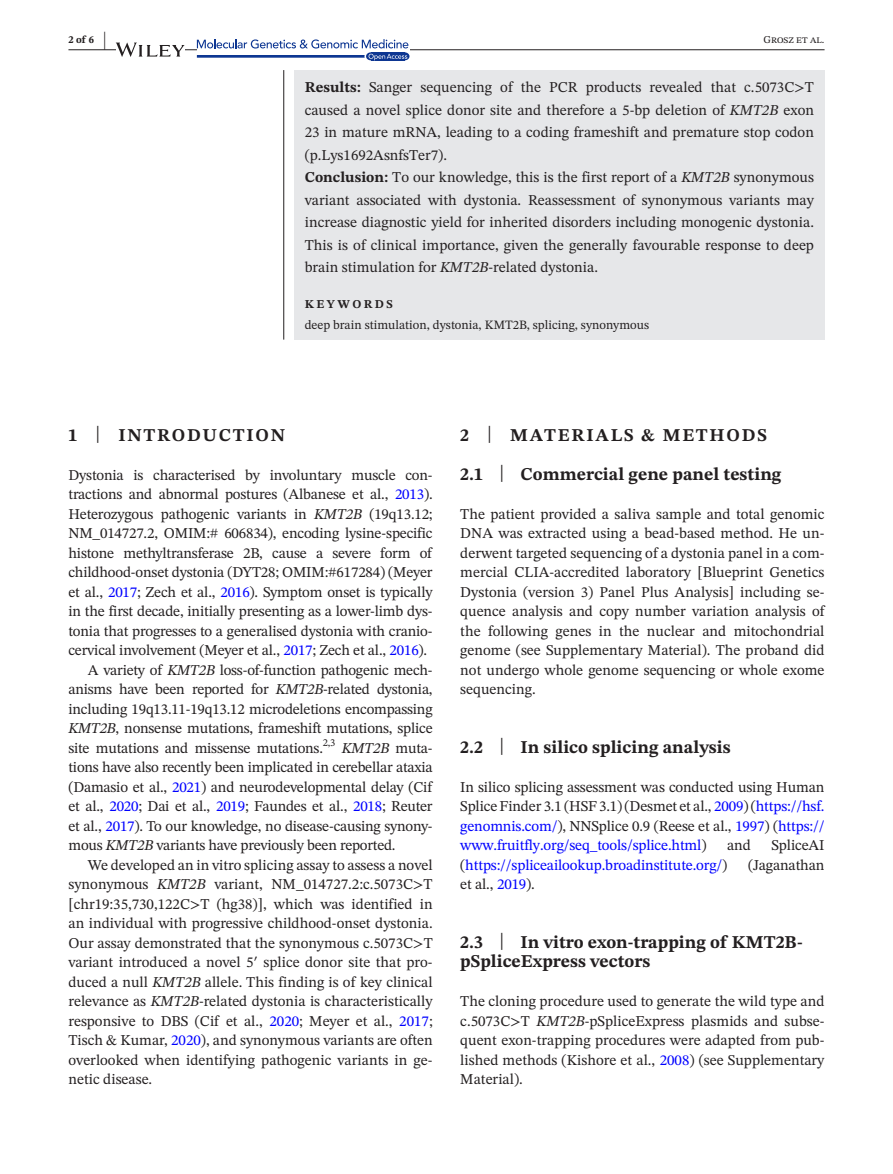
<style>
.page{position:relative;width:893px;height:1174px;background:#fff}
.page>*{position:absolute;margin:0;border:0;box-sizing:border-box;transform-origin:0 0}
.t1{font:700 18px/39px "STIX Two Text";color:#231f20}
.t2{font:700 18px "STIX Two Text";letter-spacing:.1em;color:#231f20}
.t3{font:15px/19.5px "STIX Two Text";letter-spacing:-.01em;color:#231f20;text-align:justify}
.t4{font:15px "STIX Two Text";letter-spacing:-.01em;color:#00f}
.t5{font:12.75px "STIX Two Text";color:#231f20}
.t6{font:700 12px "STIX Two Text";letter-spacing:.2em;color:#231f20}
.t7{font:10.5px "STIX Two Text";color:#231f20}
.t8{font:700 10.5px "STIX Two Text";color:#231f20}
.s1{font-size:21px}
.s2{font-weight:700}
.s3{font-style:italic}
.s4{font-weight:400;font-size:23.7px}
.s5{color:#00f}
.s6{color:#231f20}
</style>
<div class="page">
<hr style="left:68px;top:49px;width:756px;height:1px;background:#231f20">
<svg style="left:116px;top:43px;width:69px;height:14px"></svg>
<svg style="left:197px;top:39px;width:211px;height:21px"></svg>
<div style="left:294px;top:70px;width:530px;height:269px;background:#e6e7e9"></div>
<hr style="left:283px;top:70px;width:1px;height:269px;background:#231f20">
<p class="t8" style="left:68px;top:32px;width:39px">2 of 6 <span class="s1">|</span></p>
<p class="t7" style="left:763px;top:32px;width:62px">Grosz et al.</p>
<p class="t3" style="left:305px;top:76px;width:511px;line-height:22.5px;text-align:left"><span class="s2">Results:</span> Sanger sequencing of the PCR products revealed that c.5073C&gt;T caused a novel splice donor site and therefore a 5-bp deletion of <span class="s3">KMT2B</span> exon 23 in mature mRNA, leading to a coding frameshift and premature stop codon (p.Lys1692AsnfsTer7).<br><span class="s2">Conclusion:</span> To our knowledge, this is the first report of a <span class="s3">KMT2B</span> synonymous variant associated with dystonia. Reassessment of synonymous variants may increase diagnostic yield for inherited disorders including monogenic dystonia.<br>This is of clinical importance, given the generally favourable response to deep brain stimulation for <span class="s3">KMT2B</span>-related dystonia.</p>
<p class="t6" style="left:305px;top:295px;width:90px">KEYWORDS</p>
<p class="t5" style="left:305px;top:316px;width:346px">deep brain stimulation, dystonia, KMT2B, splicing, synonymous</p>
<p class="t2" style="left:68px;top:422px;width:218px">1 <span class="s4">|</span> INTRODUCTION</p>
<p class="t3" style="left:68px;top:465px;width:366px">Dystonia is characterised by involuntary muscle con-</p>
<p class="t3" style="left:68px;top:484px;width:366px">tractions and abnormal postures (Albanese et al., <span class="s5">2013</span>).</p>
<p class="t3" style="left:68px;top:504px;width:366px">Heterozygous pathogenic variants in <span class="s3">KMT2B</span> (19q13.12;</p>
<p class="t3" style="left:68px;top:523px;width:366px">NM_014727.2, OMIM:# 606834), encoding lysine-specific</p>
<p class="t3" style="left:68px;top:543px;width:365px">histone methyltransferase 2B, cause a severe form of</p>
<p class="t3" style="left:68px;top:562px;width:366px">childhood-onset dystonia (DYT28; OMIM:#617284) (Meyer</p>
<p class="t3" style="left:68px;top:582px;width:366px">et al., <span class="s5">2017</span>; Zech et al., <span class="s5">2016</span>). Symptom onset is typically</p>
<p class="t3" style="left:68px;top:601px;width:366px">in the first decade, initially presenting as a lower-limb dys-</p>
<p class="t3" style="left:68px;top:621px;width:366px">tonia that progresses to a generalised dystonia with cranio-</p>
<p class="t3" style="left:68px;top:640px;width:360px">cervical involvement (Meyer et al., <span class="s5">2017</span>; Zech et al., <span class="s5">2016</span>).</p>
<p class="t3" style="left:88px;top:660px;width:346px">A variety of <span class="s3">KMT2B</span> loss-of-function pathogenic mech-</p>
<p class="t3" style="left:68px;top:679px;width:366px">anisms have been reported for <span class="s3">KMT2B</span>-related dystonia,</p>
<p class="t3" style="left:68px;top:699px;width:366px">including 19q13.11-19q13.12 microdeletions encompassing</p>
<p class="t3" style="left:68px;top:718px;width:366px"><span class="s3">KMT2B</span>, nonsense mutations, frameshift mutations, splice</p>
<p class="t3" style="left:68px;top:738px;width:256px">site mutations and missense mutations.</p>
<p class="t7" style="left:323px;top:735px;width:14px">2,3</p>
<p class="t3" style="left:68px;top:738px;width:366px;text-indent:273px"><span class="s3">KMT2B</span> muta&shy;tions have also recently been implicated in cerebellar ataxia (Damasio et al., <span class="s5">2021</span>) and neurodevelopmental delay (Cif et al., <span class="s5">2020</span>; Dai et al., <span class="s5">2019</span>; Faundes et al., <span class="s5">2018</span>; Reuter et al., <span class="s5">2017</span>). To our knowledge, no disease-causing synony&shy;mous <span class="s3">KMT2B</span> variants have previously been reported.</p>
<p class="t3" style="left:68px;top:855px;width:366px;text-indent:20px">We developed an in vitro splicing assay to assess a novel synonymous <span class="s3">KMT2B</span> variant, NM_014727.2:c.5073C&gt;T [chr19:35,730,122C&gt;T (hg38)], which was identified in an individual with progressive childhood-onset dystonia.<br>Our assay demonstrated that the synonymous c.5073C&gt;T variant introduced a novel 5′ splice donor site that pro&shy;duced a null <span class="s3">KMT2B</span> allele. This finding is of key clinical relevance as <span class="s3">KMT2B</span>-related dystonia is characteristically responsive to DBS (Cif et al., <span class="s5">2020</span>; Meyer et al., <span class="s5">2017</span>; Tisch &amp; Kumar, <span class="s5">2020</span>), and synonymous variants are often overlooked when identifying pathogenic variants in ge&shy;netic disease.</p>
<p class="t1" style="left:460px;top:416px;width:323px">2 <span class="s4">|</span> MATERIALS &amp; METHODS<br>2.1 <span class="s4">|</span> Commercial gene panel testing</p>
<p class="t3" style="left:460px;top:504px;width:366px">The patient provided a saliva sample and total genomic DNA was extracted using a bead-based method. He un&shy;derwent targeted sequencing of a dystonia panel in a com&shy;mercial CLIA-accredited laboratory [Blueprint Genetics Dystonia (version 3) Panel Plus Analysis] including se&shy;quence analysis and copy number variation analysis of the following genes in the nuclear and mitochondrial genome (see Supplementary Material). The proband did not undergo whole genome sequencing or whole exome sequencing.</p>
<p class="t1" style="left:460px;top:728px;width:272px">2.2 <span class="s4">|</span> In silico splicing analysis</p>
<p class="t3" style="left:460px;top:777px;width:366px">In silico splicing assessment was conducted using Human Splice Finder 3.1 (HSF 3.1) (Desmet et al., <span class="s5">2009</span>) (<span class="s5">https://hsf. genomnis.com/</span>), NNSplice 0.9 (Reese et al., <span class="s5">1997</span>) (<span class="s5">https:// www.fruitfly.org/seq_tools/splice.html</span>)</p>
<p class="t3" style="left:727px;top:835px;width:25px">and</p>
<p class="t3" style="left:771px;top:835px;width:54px">SpliceAI</p>
<p class="t4" style="left:460px;top:854px;width:269px"><span class="s6">(</span>https://spliceailookup.broadinstitute.org/<span class="s6">)</span></p>
<p class="t3" style="left:748px;top:855px;width:78px">(Jaganathan</p>
<p class="t3" style="left:460px;top:874px;width:76px">et al., <span class="s5">2019</span>).</p>
<p class="t1" style="left:460px;top:932px;width:344px;line-height:19.5px">2.3 <span class="s4">|</span> In vitro exon-trapping of KMT2B&shy;pSpliceExpress vectors</p>
<p class="t3" style="left:460px;top:991px;width:366px">The cloning procedure used to generate the wild type and c.5073C&gt;T <span class="s3">KMT2B</span>-pSpliceExpress plasmids and subse&shy;quent exon-trapping procedures were adapted from pub&shy;lished methods (Kishore et al., <span class="s5">2008</span>) (see Supplementary Material).</p>
</div>
